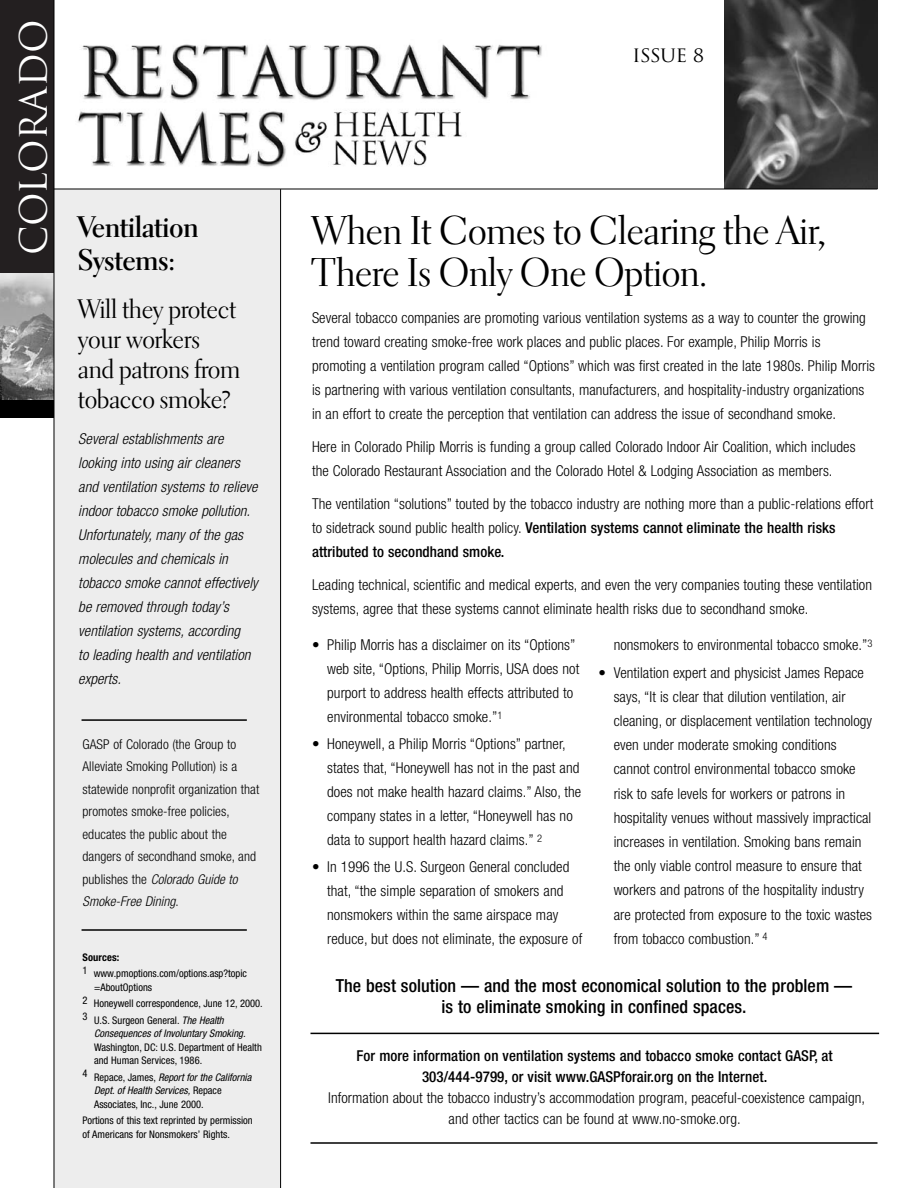
<style>
.page{position:relative;width:918px;height:1188px;background:#fff}
.page>*{position:absolute;margin:0;border:0;box-sizing:border-box;transform-origin:0 0}
.t1{font:40.5px/42px "Electra LH Display";letter-spacing:.01em;color:#000}
.t2{font:36.75px "Trajan";letter-spacing:-.01em;color:#fff}
.t3{font:30px/33px "Electra LH Bold Display";letter-spacing:.01em;color:#000}
.t4{font:27px/30px "Electra LH Display";letter-spacing:.01em;color:#000}
.t5{font:500 condensed 18px/21px "Helvetica Neue";letter-spacing:.005em;color:#000;text-align:center}
.t6{font:18px "Trajan";letter-spacing:-.045em;color:#000;scale:1.08 1}
.t7{font:300 condensed 15px/24px "Helvetica Neue";letter-spacing:.005em;color:#000}
.t8{font:italic 300 condensed 15px/24px "Helvetica Neue";letter-spacing:.005em;color:#000}
.t9{font:500 condensed 15px/21px "Helvetica Neue";letter-spacing:.005em;color:#000;text-align:center}
.t10{font:300 condensed 13.5px/22.5px "Helvetica Neue";letter-spacing:.005em;color:#000}
.t11{font:condensed 10.5px/13.5px "Helvetica Neue";color:#000}
.t12{font:italic condensed 10.5px "Helvetica Neue";color:#000}
.t13{font:700 condensed 10.5px "Helvetica Neue";letter-spacing:.01em;color:#000}
.s1{font-style:italic}
.s2{font-weight:500}
</style>
<div class="page">
<img style="left:724px;top:0;width:154px;height:189px">
<div style="left:54px;top:189px;width:227px;height:999px;background:#ededed"></div>
<img style="left:78px;top:44px;width:464px;height:123px">
<div style="left:0;top:0;width:54px;height:401px;background:#231f20"></div>
<img style="left:0;top:274px;width:54px;height:126px">
<hr style="left:310px;top:1142px;width:568px;height:2px;background:#000">
<hr style="left:280px;top:189px;width:1px;height:999px;background:#000">
<hr style="left:54px;top:0;width:1px;height:1188px;background:#000">
<hr style="left:82px;top:719px;width:165px;height:2px;background:#000">
<hr style="left:82px;top:929px;width:165px;height:2px;background:#000">
<hr style="left:310px;top:1033px;width:569px;height:1px;background:#000">
<div style="left:0;top:400px;width:54px;height:17px;background:#000"></div>
<hr style="left:54px;top:189px;width:824px;height:1px;background:#000">
<h2 class="t2" style="left:13px;top:255px;width:237px;rotate:-90deg">COLORADO</h2>
<h3 class="t3" style="left:78px;top:213px;width:121px">Ventilation<br>Systems:</h3>
<h3 class="t4" style="left:78px;top:296px;width:163px">Will they protect your workers and patrons from tobacco smoke?</h3>
<p class="t8" style="left:78px;top:428px;width:184px">Several establishments are looking into using air cleaners and ventilation systems to relieve indoor tobacco smoke pollution.<br>Unfortunately, many of the gas molecules and chemicals in tobacco smoke cannot effectively be removed through today ’s ventilation systems, according<br>to leading health and ventilation experts.</p>
<p class="t10" style="left:82px;top:734px;width:178px">GASP of Colorado (the Group to<br>Alleviate Smoking Pollution) is a statewide nonprofit organization that promotes smoke-free policies, educates the public about the dangers of secondhand smoke, and p u b l i s h e s t h e <span class="s1">Colorado Guide to<br>Smoke-Free Dining</span>.</p>
<p class="t13" style="left:82px;top:953px;width:38px">Sources:</p>
<p class="t11" style="left:94px;top:967px;width:154px;text-indent:-12px">1 www.pmoptions.com/options.asp?topic =AboutOptions</p>
<p class="t11" style="left:82px;top:996px;width:182px;line-height:16.5px">2 Honeywell correspondence, June 12, 2000.<br>3 U.S. Surgeon General. <span class="s1">The Health</span></p>
<p class="t12" style="left:94px;top:1030px;width:155px">Consequences of Involuntary Smoking.</p>
<p class="t11" style="left:94px;top:1041px;width:169px">Washington, DC: U.S. Department of Health and Human Services, 1986.</p>
<p class="t11" style="left:94px;top:1071px;width:161px;text-indent:-12px">4 Repace, James, <span class="s1">Report for the California<br>Dept. of Health Services,</span> R e p a c e<br>Associates, Inc., June 2000.</p>
<p class="t11" style="left:83px;top:1114px;width:172px">Portions of this text reprinted by permission of Americans for Nonsmokers’ Rights.</p>
<p class="t6" style="left:632px;top:45px;width:69px">ISSUE 8</p>
<h1 class="t1" style="left:312px;top:213px;width:515px">When It Comes to Clearing the Air,<br>There Is Only One Option.</h1>
<p class="t7" style="left:312px;top:307px;width:565px">Several tobacco companies are promoting various ventilation systems as a way to counter the growing trend toward creating smoke-free work places and public places. For example, Philip Morris is promoting a ventilation program called “Options” which was first created in the late 1980s. Philip Morris is partnering with various ventilation consultants, manufacturers, and hospitality-industry organizations in an effort to create the perception that ventilation can address the issue of secondhand smoke.</p>
<p class="t7" style="left:312px;top:436px;width:545px">Here in Colorado Philip Morris is funding a group called Colorado Indoor Air Coalition, which includes the Colorado Restaurant Association and the Colorado Hotel &amp; Lodging Association as members.</p>
<p class="t7" style="left:312px;top:493px;width:563px">The ventilation “solutions” touted by the tobacco industry are nothing more than a public-relations effort to sidetrack sound public health policy. <span class="s2">Ventilation systems cannot eliminate the health risks attributed to secondhand smoke.</span></p>
<p class="t7" style="left:312px;top:574px;width:562px">Leading technical, scientific and medical experts, and even the very companies touting these ventilation systems, agree that these systems cannot eliminate health risks due to secondhand smoke.</p>
<p class="t7" style="left:327px;top:634px;width:254px;text-indent:-15px">• Philip Morris has a disclaimer on its “Options” web site, “Options, Philip Morris, USA does not purport to address health effects attributed to environmental tobacco smoke.”<sup>1</sup></p>
<p class="t7" style="left:327px;top:733px;width:256px;text-indent:-15px">• Honeywell, a Philip Morris “Options” partner, states that, “Honeywell has not in the past and does not make health hazard claims.” Also, the company states in a letter, “Honeywell has no data to support health hazard claims.” <sup>2</sup></p>
<p class="t7" style="left:327px;top:856px;width:257px;text-indent:-15px">• In 1996 the U.S. Surgeon General concluded that, “the simple separation of smokers and nonsmokers within the same airspace may reduce, but does not eliminate, the exposure of</p>
<p class="t7" style="left:614px;top:634px;width:260px">nonsmokers to environmental tobacco smoke.”<sup>3</sup></p>
<p class="t7" style="left:614px;top:662px;width:260px;text-indent:-15px">• Ventilation expert and physicist James Repace says, “It is clear that dilution ventilation, air cleaning, or displacement ventilation technology even under moderate smoking conditions cannot control environmental tobacco smoke risk to safe levels for workers or patrons in hospitality venues without massively impractical increases in ventilation. Smoking bans remain the only viable control measure to ensure that workers and patrons of the hospitality industry are protected from exposure to the toxic wastes from tobacco combustion.” <sup>4</sup></p>
<p class="t5" style="left:336px;top:977px;width:518px">The best solution — and the most economical solution to the problem — is to eliminate smoking in confined spaces.</p>
<p class="t9" style="left:356px;top:1046px;width:478px">For more information on ventilation systems and tobacco smoke contact GASP, at<br>303/444-9799, or visit www.GASPforair.org on the Internet.</p>
<p class="t7" style="left:328px;top:1088px;width:538px;line-height:21px;text-align:center">Information about the tobacco industry’s accommodation program, peaceful-coexistence campaign, and other tactics can be found at www.no-smoke.org.</p>
</div>
